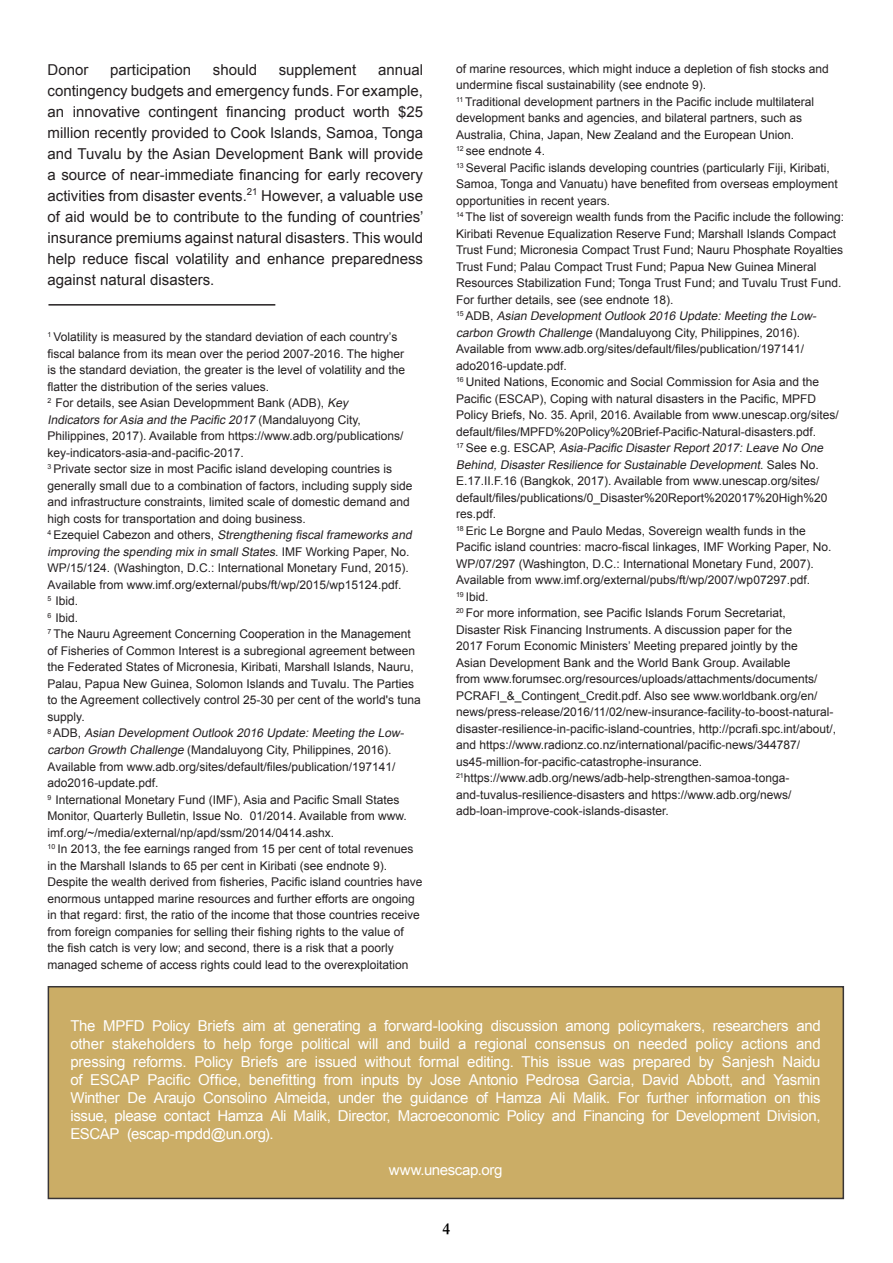
<style>
.page{position:relative;width:893px;height:1263px;background:#fff}
.page>*{position:absolute;margin:0;border:0;box-sizing:border-box;transform-origin:0 0}
.t1{font:700 16.5px "Garamond";color:#000}
.t2{font:15px/18px "Arial";letter-spacing:-.025em;color:#fff;text-align:justify}
.t3{font:15px/21px "Arial";color:#231f20;text-align:justify}
.t4{font:15px "Arial Unicode MS";letter-spacing:-.025em;color:#fff}
.t5{font:12px/16.5px "Arial";color:#231f20}
.s1{font-style:italic}
</style>
<div class="page">
<div style="left:48px;top:987px;width:795px;height:211px;background:#cbad66"></div>
<div style="left:48px;top:986px;width:796px;height:213px;border:2px solid #231f20"></div>
<hr style="left:48px;top:304px;width:227px;height:2px;background:#231f20">
<p class="t3" style="left:48px;top:59px;width:377px;text-indent:330px">annual contingency budgets and emergency funds. For example, an innovative contingent financing product worth $25 million recently provided to Cook Islands, Samoa, Tonga and Tuvalu by the Asian Development Bank will provide a source of near-immediate financing for early recovery activities from disaster events.<sup>21</sup> However, a valuable use of aid would be to contribute to the funding of countries’ insurance premiums against natural disasters. This would help reduce fiscal volatility and enhance preparedness against natural disasters.</p>
<p class="t3" style="left:48px;top:59px;width:42px">Donor</p>
<p class="t3" style="left:110px;top:59px;width:82px">participation</p>
<p class="t3" style="left:213px;top:59px;width:46px">should</p>
<p class="t3" style="left:279px;top:59px;width:79px">supplement</p>
<p class="t5" style="left:48px;top:329px;width:359px"><sup>1</sup> Volatility is measured by the standard deviation of each country’s fiscal balance from its mean over the period 2007-2016. The higher is the standard deviation, the greater is the level of volatility and the flatter the distribution of the series values.</p>
<p class="t5" style="left:48px;top:395px;width:357px"><sup>2</sup> For details, see Asian Developmment Bank (ADB), <span class="s1">Key Indicators forAsia and the Pacific 2017</span> ( M a n d a l u y o n g C i ty, Philippines, 2017). Available from https://www.adb.org/publications/ key-indicators-asia-and-pacific-2017.</p>
<p class="t5" style="left:48px;top:461px;width:366px"><sup>3</sup> Private sector size in most Pacific island developing countries is generally small due to a combination of factors, including supply side and infrastructure constraints, limited scale of domestic demand and high costs for transportation and doing business.</p>
<p class="t5" style="left:48px;top:527px;width:368px"><sup>4</sup> E z e q u i e l C a b e z o n a n d o t h e rs , <span class="s1">Strengthening fiscalframeworks and improving the spending mix in smallStates</span>. I M F Wo r k i n g P a p e r, N o .<br>WP/15/124. (Washington, D.C.: International Monetary Fund, 2015).<br>Available from www.imf.org/external/pubs/ft/wp/2015/wp15124.pdf.<br><sup>5</sup> Ibid.</p>
<p class="t5" style="left:48px;top:610px;width:32px"><sup>6</sup> Ibid.</p>
<p class="t5" style="left:48px;top:626px;width:375px"><sup>7</sup> The Nauru Agreement Concerning Cooperation in the Management of Fisheries of Common Interest is a subregional agreement between the Federated States of Micronesia, Kiribati, Marshall Islands, Nauru, Palau, Papua New Guinea, Solomon Islands and Tuvalu. The Parties to the Agreement collectively control 25-30 per cent of the world's tuna supply.</p>
<p class="t5" style="left:48px;top:725px;width:361px"><sup>8</sup> A D B , <span class="s1">Asian DevelopmentOutlook 2016 Update:Meeting the Low&shy;carbon Growth Challenge</span> (Mandaluyong City, Philippines, 2016).<br>Available from www.adb.org/sites/default/files/publication/197141/ ado2016-update.pdf.</p>
<p class="t5" style="left:48px;top:791px;width:361px"><sup>9</sup> International Monetary Fund (IMF), Asia and Pacific Small States<br>Monitor, Quarterly Bulletin, Issue No. 01/2014. Available from www. imf.org/~/media/external/np/apd/ssm/2014/0414.ashx.</p>
<p class="t5" style="left:48px;top:841px;width:376px"><sup>10</sup> In 2013, the fee earnings ranged from 15 per cent of total revenues in the Marshall Islands to 65 per cent in Kiribati (see endnote 9).<br>Despite the wealth derived from fisheries, Pacific island countries have enormous untapped marine resources and further efforts are ongoing in that regard: first, the ratio of the income that those countries receive from foreign companies for selling their fishing rights to the value of the fish catch is very low; and second, there is a risk that a poorly managed scheme of access rights could lead to the overexploitation</p>
<p class="t5" style="left:456px;top:60px;width:374px">of marine resources, which might induce a depletion of fish stocks and undermine fiscal sustainability (see endnote 9).</p>
<p class="t5" style="left:456px;top:93px;width:360px"><sup>11</sup> Traditional development partners in the Pacific include multilateral development banks and agencies, and bilateral partners, such as<br>Australia, China, Japan, New Zealand and the European Union.</p>
<p class="t5" style="left:456px;top:143px;width:91px"><sup>12</sup> see endnote 4.</p>
<p class="t5" style="left:456px;top:159px;width:383px"><sup>13</sup> Several Pacific islands developing countries (particularly Fiji, Kiribati,<br>Samoa, Tonga and Vanuatu) have benefited from overseas employment opportunities in recent years.</p>
<p class="t5" style="left:456px;top:209px;width:389px"><sup>14</sup> The list of sovereign wealth funds from the Pacific include the following:<br>Kiribati Revenue Equalization Reserve Fund; Marshall Islands Compact Trust Fund; Micronesia Compact Trust Fund; Nauru Phosphate Royalties Trust Fund; Palau Compact Trust Fund; Papua New Guinea Mineral Resources Stabilization Fund; Tonga Trust Fund; and Tuvalu Trust Fund.<br>For further details, see (see endnote 18).</p>
<p class="t5" style="left:456px;top:308px;width:364px"><sup>1</sup> <sup>5</sup> A D B , <span class="s1">Asian DevelopmentOutlook 2016 Update:Meeting the Low&shy;carbon Growth Challenge</span> (Mandaluyong City, Philippines, 2016).<br>Available from www.adb.org/sites/default/files/publication/197141/ ado2016-update.pdf.</p>
<p class="t5" style="left:456px;top:374px;width:384px"><sup>16</sup> United Nations, Economic and Social Commission for Asia and the Pacific (ESCAP), Coping with natural disasters in the Pacific, MPFD Policy Briefs, No. 35. April, 2016. Available from www.unescap.org/sites/ default/files/MPFD%20Policy%20Brief-Pacific-Natural-disasters.pdf.<br><sup>1</sup> <sup>7</sup> S e e e . g . E S C A P, <span class="s1">Asia-Pacific DisasterReport2017:Leave No One Behind,DisasterResilience forSustainable Development</span>. S a l e s N o .<br>E.17.II.F.16 (Bangkok, 2017). Available from www.unescap.org/sites/ default/files/publications/0_Disaster%20Report%202017%20High%20 res.pdf.</p>
<p class="t5" style="left:456px;top:522px;width:377px"><sup>18</sup> Eric Le Borgne and Paulo Medas, Sovereign wealth funds in the Pacific island countries: macro-fiscal linkages, IMF Working Paper, No.<br>WP/07/297 (Washington, D.C.: International Monetary Fund, 2007).<br>Available from www.imf.org/external/pubs/ft/wp/2007/wp07297.pdf.</p>
<p class="t5" style="left:456px;top:588px;width:34px"><sup>19</sup> Ibid.</p>
<p class="t5" style="left:456px;top:605px;width:382px"><sup>20</sup> For more information, see Pacific Islands Forum Secretariat,<br>Disaster Risk Financing Instruments. A discussion paper for the<br>2017 Forum Economic Ministers’ Meeting prepared jointly by the<br>Asian Development Bank and the World Bank Group. Available<br>from www.forumsec.org/resources/uploads/attachments/documents/ PCRAFI_&amp;_Contingent_Credit.pdf. Also see www.worldbank.org/en/ news/press-release/2016/11/02/new-insurance-facility-to-boost-natural&shy;disaster-resilience-in-pacific-island-countries, http://pcrafi.spc.int/about/, and https://www.radionz.co.nz/international/pacific-news/344787/ us45-million-for-pacific-catastrophe-insurance.</p>
<p class="t5" style="left:456px;top:770px;width:337px"><sup>21</sup>https://www.adb.org/news/adb-help-strengthen-samoa-tonga&shy;and-tuvalus-resilience-disasters and https://www.adb.org/news/ adb-loan-improve-cook-islands-disaster.</p>
<p class="t2" style="left:70px;top:1016px;width:752px">The MPFD Policy Briefs aim at generating a forward-looking discussion among policymakers, researchers and other stakeholders to help forge political will and build a regional consensus on needed policy actions and pressing reforms. Policy Briefs are issued without formal editing. This issue was prepared by Sanjesh Naidu of ESCAP Pacific Office, benefitting from inputs by Jose Antonio Pedrosa Garcia, David Abbott, and Yasmin Winther De Araujo Consolino Almeida, under the guidance of Hamza Ali Malik. For further information on this issue, please contact Hamza Ali Malik, Director, Macroeconomic Policy and Financing for Development Division, ESCAP (escap-mpdd@un.org).</p>
<p class="t4" style="left:389px;top:1158px;width:115px">www.unescap.org</p>
<h1 class="t1" style="left:443px;top:1217px;width:9px">4</h1>
</div>
